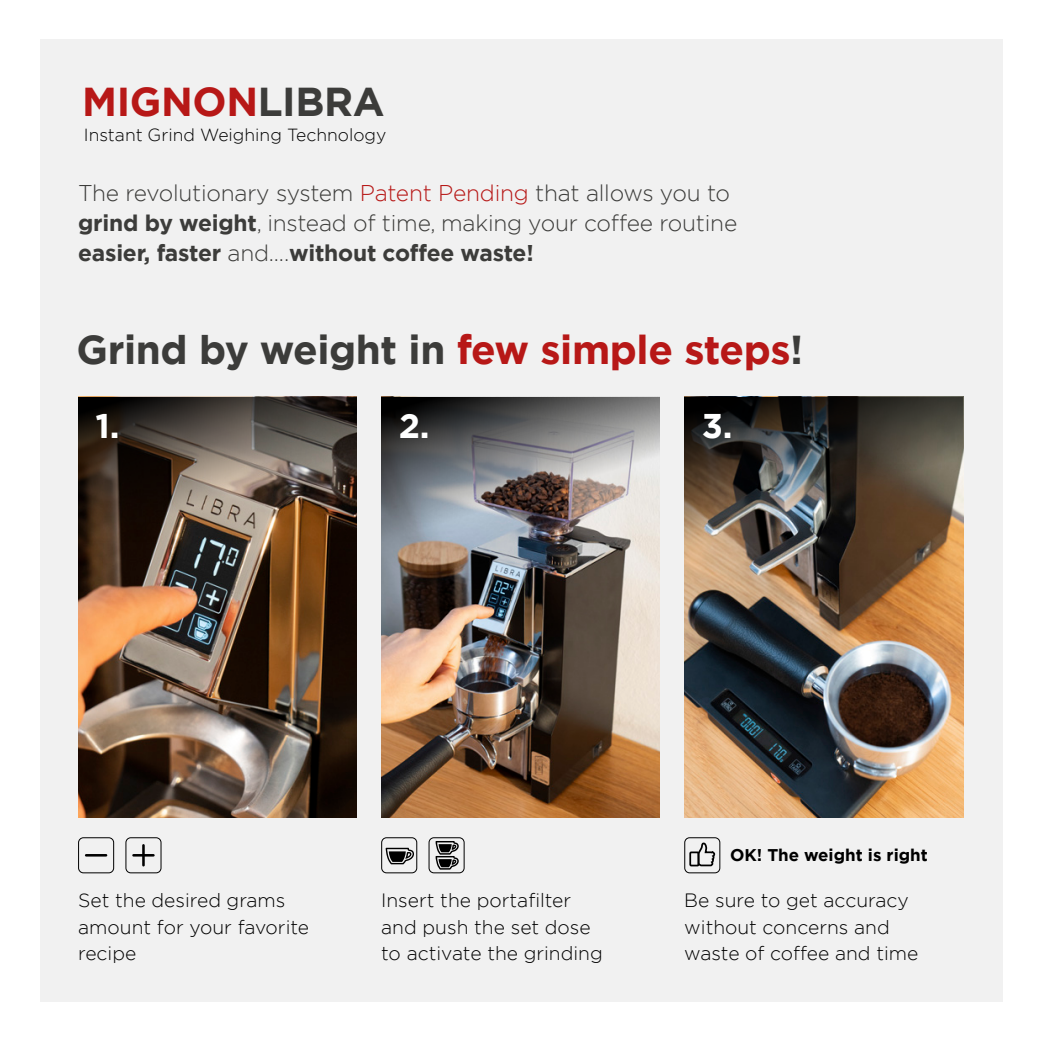
<style>
.page{position:relative;width:1042px;height:1042px;background:#fff}
.page>*{position:absolute;margin:0;border:0;box-sizing:border-box;transform-origin:0 0}
.t1{font:700 40.25px "Gotham";letter-spacing:-.01em;color:#3c3c3a}
.t2{font:700 40.25px "Gotham";letter-spacing:-.01em;color:#b71817}
.t3{font:700 34.12px "Gotham";color:#fff}
.t4{font:300 22.75px/29.8px "Gotham";letter-spacing:-.01em;color:#3c3c3a}
.t5{font:300 19.25px/26.2px "Gotham";color:#000}
.t6{font:300 17.5px "Gotham";color:#000}
.t7{font:700 16.97px "Gotham";color:#000}
.s1{color:#3c3c3a}
.s2{color:#b71918}
.s3{font-weight:700}
.s4{color:#b71817}
</style>
<div class="page">
<div style="left:40px;top:39px;width:963px;height:963px;background:#f1f1f1"></div>
<svg style="left:697px;top:842px;width:19px;height:25px"></svg>
<div style="left:689px;top:851px;width:10px;height:15px;border:2px solid #000"></div>
<img style="left:78px;top:542px;width:279px;height:275px">
<img style="left:381px;top:542px;width:279px;height:275px">
<img style="left:684px;top:542px;width:279px;height:275px">
<svg style="left:386px;top:848px;width:28px;height:16px"></svg>
<svg style="left:435px;top:841px;width:24px;height:28px"></svg>
<hr style="left:86px;top:854px;width:20px;height:2px;background:#000">
<hr style="left:133px;top:854px;width:20px;height:2px;background:#000">
<hr style="left:142px;top:845px;width:3px;height:20px;background:#000">
<div style="left:429px;top:837px;width:35px;height:36px;border:1px solid #000;border-radius:5px"></div>
<div style="left:125px;top:837px;width:36px;height:36px;border:1px solid #000;border-radius:5px"></div>
<div style="left:381px;top:837px;width:36px;height:36px;border:1px solid #000;border-radius:5px"></div>
<div style="left:684px;top:837px;width:36px;height:36px;border:1px solid #000;border-radius:5px"></div>
<div style="left:78px;top:837px;width:36px;height:36px;border:1px solid #000;border-radius:5px"></div>
<img style="left:684px;top:397px;width:279px;height:145px">
<img style="left:381px;top:397px;width:279px;height:145px">
<svg style="left:78px;top:397px;width:279px;height:145px;background:#54473b"></svg>
<p class="t2" style="left:82px;top:75px;width:304px">MIGNON<span class="s1">LIBRA</span></p>
<p class="t6" style="left:84px;top:124px;width:304px">Instant Grind Weighing Technology</p>
<p class="t4" style="left:78px;top:178px;width:660px">The revolutionary system <span class="s2">Patent Pending</span> that allows you to <span class="s3">grind by weight</span>, instead of time, making your coffee routine <span class="s3">easier, faster</span> and....<span class="s3">without coffee waste!</span></p>
<p class="t1" style="left:77px;top:323px;width:728px">Grind by weight in <span class="s4">few simple steps</span>!</p>
<p class="t3" style="left:96px;top:404px;width:25px">1.</p>
<p class="t3" style="left:399px;top:404px;width:32px">2.</p>
<p class="t3" style="left:702px;top:404px;width:32px">3.</p>
<p class="t5" style="left:78px;top:887px;width:232px">Set the desired grams amount for your favorite recipe</p>
<p class="t5" style="left:381px;top:887px;width:191px">Insert the portafilter</p>
<p class="t5" style="left:381px;top:913px;width:211px">and push the set dose</p>
<p class="t5" style="left:381px;top:939px;width:223px">to activate the grinding</p>
<p class="t7" style="left:730px;top:844px;width:199px">OK! The weight is right</p>
<p class="t5" style="left:684px;top:887px;width:236px">Be sure to get accuracy without concerns and waste of coffee and time</p>
</div>
